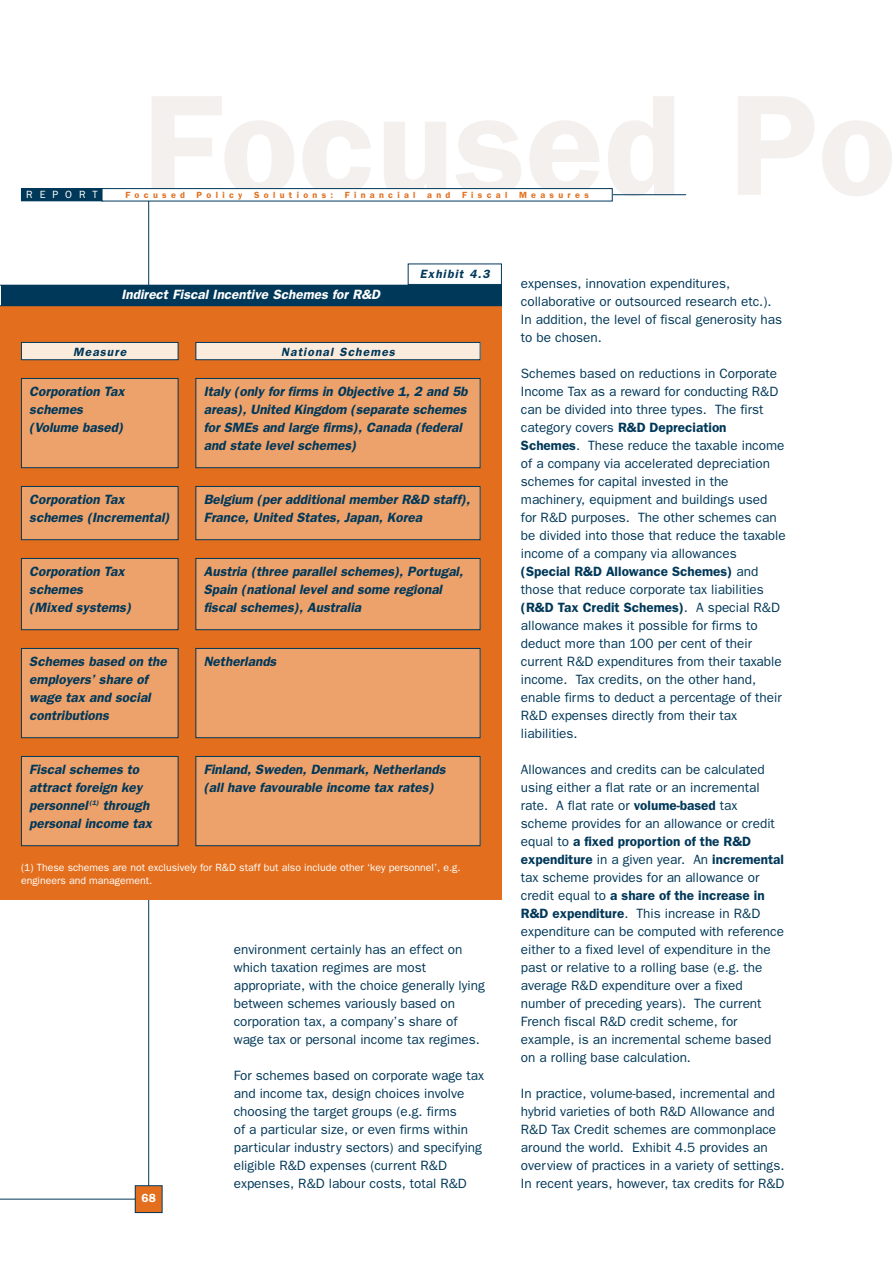
<style>
.page{position:relative;width:893px;height:1263px;background:#fff}
.page>*{position:absolute;margin:0;border:0;box-sizing:border-box;transform-origin:0 0}
.t1{font:13.5px/18px "Franklin Gothic";color:#003859}
.t2{font:italic 600 13.5px/18px "Franklin Gothic";color:#003859}
.t3{font:italic 600 13.5px "Franklin Gothic";color:#fff}
.t4{font:italic 600 12px "Franklin Gothic";letter-spacing:.09em;color:#003859}
.t5{font:600 11.85px "Franklin Gothic";color:#fff}
.t6{font:10.5px/12.6px "Franklin Gothic";color:#fff}
.t7{font:600 9px "Franklin Gothic";letter-spacing:.48em;color:#e36f1e}
.s1{font-weight:600}
</style>
<div class="page">
<hr style="left:1px;top:1199px;width:135px;height:1px;background:#003859">
<hr style="left:148px;top:200px;width:1px;height:986px;background:#003859">
<div style="left:135px;top:1186px;width:27px;height:27px;background:#e36f1e"></div>
<div style="left:135px;top:1185px;width:27px;height:28px;border:1px solid #003859"></div>
<div style="left:21px;top:189px;width:82px;height:12px;background:#003859"></div>
<div style="left:21px;top:188px;width:82px;height:13px;border:1px solid #003859"></div>
<div style="left:1px;top:306px;width:501px;height:594px;background:#e36f1e"></div>
<div style="left:21px;top:378px;width:157px;height:90px;background:#eea26b"></div>
<div style="left:21px;top:378px;width:157px;height:90px;border:1px solid #003859"></div>
<div style="left:196px;top:378px;width:284px;height:90px;background:#eea26b"></div>
<div style="left:195px;top:378px;width:285px;height:90px;border:1px solid #003859"></div>
<div style="left:21px;top:486px;width:157px;height:54px;background:#eea26b"></div>
<div style="left:21px;top:486px;width:157px;height:54px;border:1px solid #003859"></div>
<div style="left:196px;top:486px;width:284px;height:54px;background:#eea26b"></div>
<div style="left:195px;top:486px;width:285px;height:54px;border:1px solid #003859"></div>
<div style="left:21px;top:558px;width:157px;height:72px;background:#eea26b"></div>
<div style="left:21px;top:558px;width:157px;height:72px;border:1px solid #003859"></div>
<div style="left:196px;top:558px;width:284px;height:72px;background:#eea26b"></div>
<div style="left:195px;top:558px;width:285px;height:72px;border:1px solid #003859"></div>
<div style="left:21px;top:648px;width:157px;height:90px;background:#eea26b"></div>
<div style="left:21px;top:648px;width:157px;height:90px;border:1px solid #003859"></div>
<div style="left:196px;top:648px;width:284px;height:90px;background:#eea26b"></div>
<div style="left:195px;top:648px;width:285px;height:90px;border:1px solid #003859"></div>
<div style="left:21px;top:756px;width:157px;height:90px;background:#eea26b"></div>
<div style="left:21px;top:756px;width:157px;height:90px;border:1px solid #003859"></div>
<div style="left:196px;top:756px;width:284px;height:90px;background:#eea26b"></div>
<div style="left:195px;top:756px;width:285px;height:90px;border:1px solid #003859"></div>
<div style="left:21px;top:342px;width:157px;height:18px;background:#fbebdd"></div>
<div style="left:21px;top:342px;width:157px;height:18px;border:1px solid #003859"></div>
<div style="left:196px;top:342px;width:284px;height:18px;background:#fbebdd"></div>
<div style="left:195px;top:342px;width:285px;height:18px;border:1px solid #003859"></div>
<div style="left:1px;top:285px;width:501px;height:21px;background:#003859"></div>
<div style="left:408px;top:264px;width:94px;height:21px;border:1px solid #003859"></div>
<hr style="left:263px;top:194px;width:423px;height:1px;background:#003859">
<div style="left:102px;top:189px;width:510px;height:12px;background:#fff"></div>
<div style="left:102px;top:188px;width:510px;height:13px;border:1px solid #003859"></div>
<p class="t6" style="left:26px;top:189px;width:73px">REPORT</p>
<p class="t7" style="left:125px;top:192px;width:61px">Focused</p>
<p class="t7" style="left:197px;top:192px;width:47px">Policy</p>
<p class="t7" style="left:254px;top:192px;width:80px">Solutions:</p>
<p class="t7" style="left:345px;top:192px;width:72px">Financial</p>
<p class="t7" style="left:427px;top:192px;width:25px">and</p>
<p class="t7" style="left:462px;top:192px;width:47px">Fiscal</p>
<p class="t7" style="left:519px;top:192px;width:71px">Measures</p>
<p class="t3" style="left:121px;top:290px;width:260px">Indirect Fiscal Incentive Schemes for R&amp;D</p>
<p class="t4" style="left:73px;top:347px;width:55px">Measure</p>
<p class="t4" style="left:281px;top:347px;width:115px">National Schemes</p>
<p class="t4" style="left:420px;top:270px;width:71px">Exhibit 4.3</p>
<p class="t2" style="left:29px;top:384px;width:97px">Corporation Tax schemes (Volume based)</p>
<p class="t2" style="left:204px;top:384px;width:265px">Italy (only for firms in Objective 1, 2 and 5b areas), United Kingdom (separate schemes for SMEs and large firms), Canada (federal and state level schemes)</p>
<p class="t2" style="left:29px;top:492px;width:142px">Corporation Tax schemes (Incremental)</p>
<p class="t2" style="left:204px;top:492px;width:268px">Belgium (per additional member R&amp;D staff),<br>France, United States, Japan, Korea</p>
<p class="t2" style="left:29px;top:564px;width:103px">Corporation Tax schemes<br>(Mixed systems)</p>
<p class="t2" style="left:204px;top:564px;width:261px">Austria (three parallel schemes), Portugal,<br>Spain (national level and some regional fiscal schemes), Australia</p>
<p class="t2" style="left:29px;top:654px;width:139px">Schemes based on the employers’ share of wage tax and social contributions</p>
<p class="t2" style="left:204px;top:654px;width:74px">Netherlands</p>
<p class="t2" style="left:29px;top:762px;width:124px">Fiscal schemes to attract foreign key personnel <sup>(1)</sup> through personal income tax</p>
<p class="t2" style="left:204px;top:762px;width:243px">Finland, Sweden, Denmark, Netherlands (all have favourable income tax rates)</p>
<p class="t6" style="left:21px;top:862px;width:441px">(1) These schemes are not exclusively for R&amp;D staff but also include other ‘key personnel’, e.g. engineers and management.</p>
<p class="t5" style="left:142px;top:1194px;width:16px">68</p>
<p class="t1" style="left:234px;top:942px;width:252px">environment certainly has an effect on which taxation regimes are most appropriate, with the choice generally lying between schemes variously based on corporation tax, a company’s share of wage tax or personal income tax regimes.</p>
<p class="t1" style="left:234px;top:1068px;width:252px">For schemes based on corporate wage tax and income tax, design choices involve choosing the target groups (e.g. firms<br>of a particular size, or even firms within particular industry sectors) and specifying eligible R&amp;D expenses (current R&amp;D expenses, R&amp;D labour costs, total R&amp;D</p>
<p class="t1" style="left:521px;top:276px;width:263px">expenses, innovation expenditures, collaborative or outsourced research etc.).<br>In addition, the level of fiscal generosity has to be chosen.</p>
<p class="t1" style="left:521px;top:366px;width:266px">Schemes based on reductions in Corporate Income Tax as a reward for conducting R&amp;D can be divided into three types. The first category covers <span class="s1">R&amp;D Depreciation Schemes</span>. These reduce the taxable income of a company via accelerated depreciation schemes for capital invested in the machinery, equipment and buildings used for R&amp;D purposes. The other schemes can be divided into those that reduce the taxable income of a company via allowances <span class="s1">(Special R&amp;D Allowance Schemes)</span> and those that reduce corporate tax liabilities <span class="s1">(R&amp;D Tax Credit Schemes)</span>. A special R&amp;D allowance makes it possible for firms to deduct more than 100 per cent of their current R&amp;D expenditures from their taxable income. Tax credits, on the other hand, enable firms to deduct a percentage of their R&amp;D expenses directly from their tax liabilities.</p>
<p class="t1" style="left:521px;top:762px;width:264px">Allowances and credits can be calculated using either a flat rate or an incremental rate. A flat rate or <span class="s1">volume-based</span> tax scheme provides for an allowance or credit equal to <span class="s1">a fixed proportion of the R&amp;D expenditure</span> in a given year. An <span class="s1">incremental </span>tax scheme provides for an allowance or credit equal to <span class="s1">a share of the increase in R&amp;D expenditure</span>. This increase in R&amp;D expenditure can be computed with reference either to a fixed level of expenditure in the past or relative to a rolling base (e.g. the average R&amp;D expenditure over a fixed number of preceding years). The current French fiscal R&amp;D credit scheme, for example, is an incremental scheme based on a rolling base calculation.</p>
<p class="t1" style="left:521px;top:1086px;width:265px">In practice, volume-based, incremental and hybrid varieties of both R&amp;D Allowance and R&amp;D Tax Credit schemes are commonplace around the world. Exhibit 4.5 provides an overview of practices in a variety of settings.<br>In recent years, however, tax credits for R&amp;D</p>
</div>
